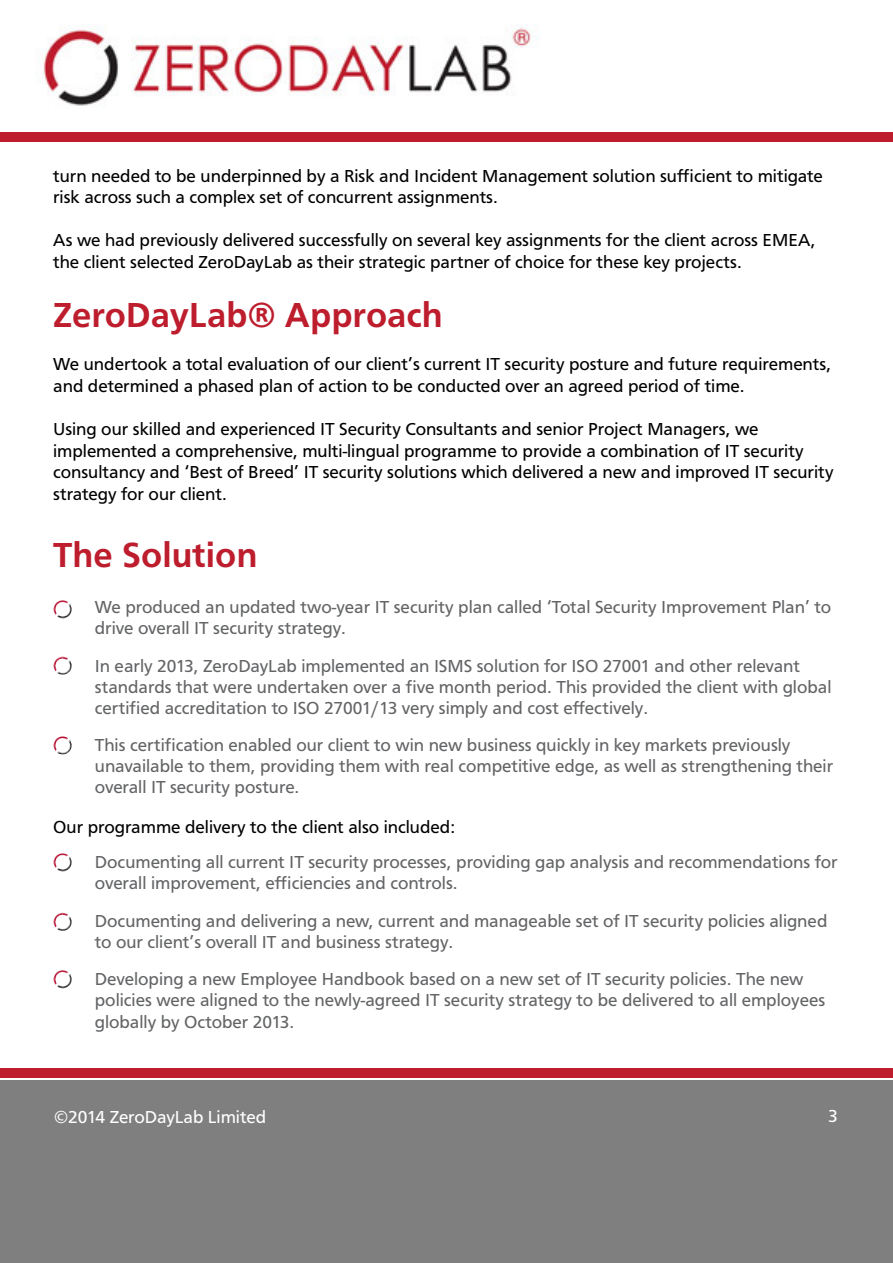
<style>
.page{position:relative;width:893px;height:1263px;background:#fff}
.page>*{position:absolute;margin:0;border:0;box-sizing:border-box;transform-origin:0 0}
.t1{font:700 36px "Carto Gothic Std";color:#bd1d2c}
.t2{font:18px/21px "Carto Gothic Std";color:#636466}
.t3{font:18px/21.6px "Carto Gothic Std";color:#000}
.t4{font:18px "Carto Gothic Std";color:#fff}
</style>
<div class="page">
<img style="left:38px;top:24px;width:500px;height:82px">
<div style="left:0;top:133px;width:893px;height:9px;background:#bd1d2c"></div>
<div style="left:0;top:1068px;width:893px;height:9px;background:#bd1d2c"></div>
<div style="left:0;top:1080px;width:893px;height:183px;background:#7f7f7f"></div>
<img style="left:53px;top:600px;width:19px;height:19px">
<img style="left:53px;top:656px;width:19px;height:19px">
<img style="left:53px;top:736px;width:19px;height:19px">
<img style="left:53px;top:853px;width:19px;height:19px">
<img style="left:53px;top:912px;width:19px;height:19px">
<img style="left:53px;top:970px;width:19px;height:18px">
<p class="t3" style="left:53px;top:165px;width:771px">turn needed to be underpinned by a Risk and Incident Management solution sufficient to mitigate risk across such a complex set of concurrent assignments.</p>
<p class="t3" style="left:53px;top:230px;width:764px">As we had previously delivered successfully on several key assignments for the client across EMEA, the client selected ZeroDayLab as their strategic partner of choice for these key projects.</p>
<h1 class="t1" style="left:53px;top:294px;width:391px">ZeroDayLab® Approach</h1>
<p class="t3" style="left:53px;top:354px;width:779px">We undertook a total evaluation of our client’s current IT security posture and future requirements, and determined a phased plan of action to be conducted over an agreed period of time.</p>
<p class="t3" style="left:53px;top:418px;width:782px">Using our skilled and experienced IT Security Consultants and senior Project Managers, we implemented a comprehensive, multi-lingual programme to provide a combination of IT security consultancy and ‘Best of Breed’ IT security solutions which delivered a new and improved IT security strategy for our client.</p>
<h1 class="t1" style="left:53px;top:534px;width:206px">The Solution</h1>
<p class="t2" style="left:95px;top:597px;width:738px">We produced an updated two-year IT security plan called ‘Total Security Improvement Plan’ to drive overall IT security strategy.</p>
<p class="t2" style="left:95px;top:655px;width:738px">In early 2013, ZeroDayLab implemented an ISMS solution for ISO 27001 and other relevant standards that were undertaken over a five month period. This provided the client with global certified accreditation to ISO 27001/13 very simply and cost effectively.</p>
<p class="t2" style="left:95px;top:735px;width:740px">This certification enabled our client to win new business quickly in key markets previously unavailable to them, providing them with real competitive edge, as well as strengthening their overall IT security posture.</p>
<p class="t3" style="left:53px;top:816px;width:403px">Our programme delivery to the client also included:</p>
<p class="t2" style="left:95px;top:852px;width:744px">Documenting all current IT security processes, providing gap analysis and recommendations for overall improvement, efficiencies and controls.</p>
<p class="t2" style="left:95px;top:910px;width:734px">Documenting and delivering a new, current and manageable set of IT security policies aligned to our client’s overall IT and business strategy.</p>
<p class="t2" style="left:95px;top:969px;width:732px">Developing a new Employee Handbook based on a new set of IT security policies. The new policies were aligned to the newly-agreed IT security strategy to be delivered to all employees globally by October 2013.</p>
<p class="t4" style="left:54px;top:1106px;width:214px">©2014 ZeroDayLab Limited</p>
<p class="t4" style="left:828px;top:1106px;width:11px">3</p>
</div>
